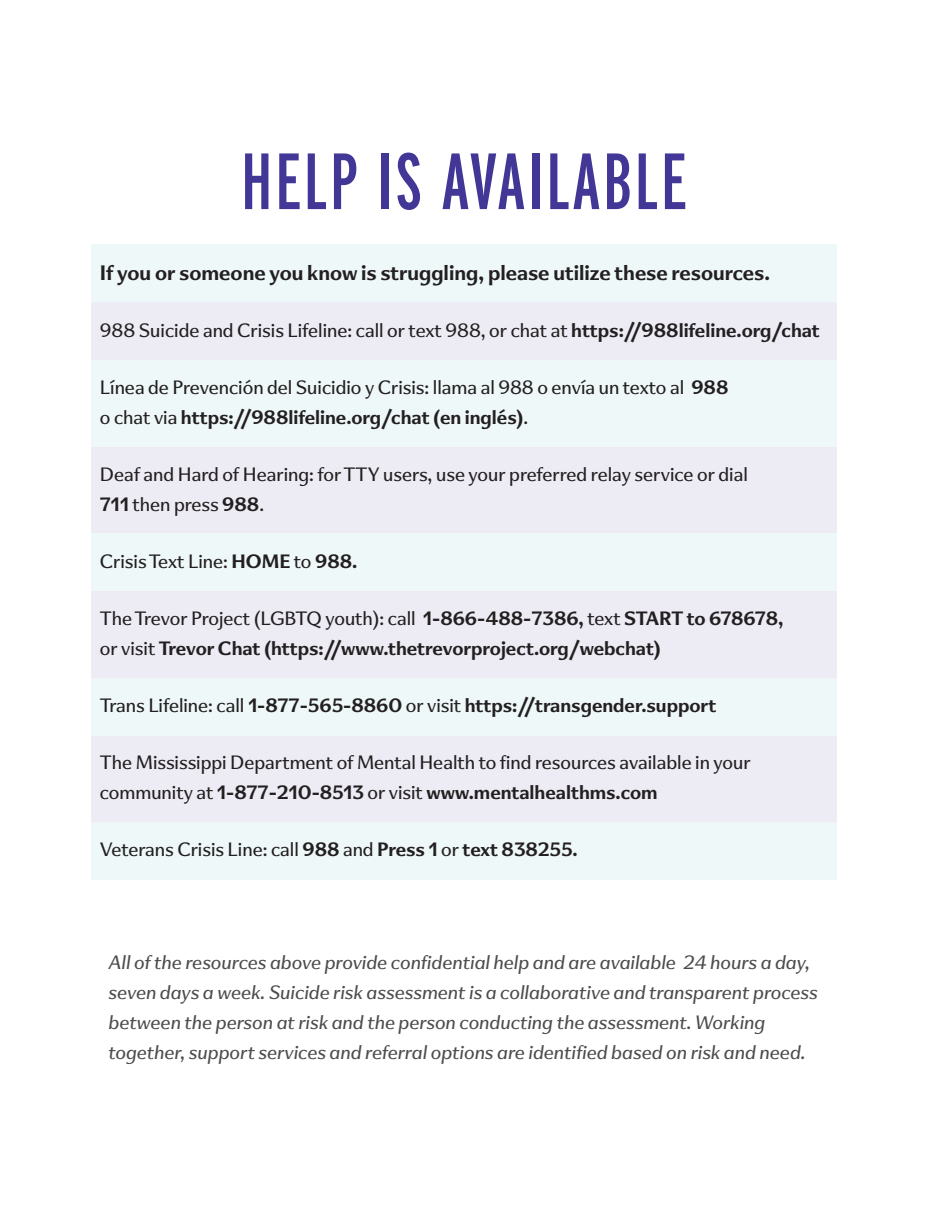
<style>
.page{position:relative;width:945px;height:1215px;background:#fff}
.page>*{position:absolute;margin:0;border:0;box-sizing:border-box;transform-origin:0 0}
.t1{font:79.5px "Interstate Compressed";letter-spacing:.025em;color:#423796}
.t2{font:700 19.5px "Super Blue";color:#231f20}
.t3{font:18px/30px "Super Blue";color:#231f20}
.t4{font:italic 18px/30px "Super Blue";color:#4b4c4d}
.t5{font:700 18px/30px "Super Blue";color:#231f20}
.s1{font-weight:700}
.s2{font-weight:400}
</style>
<div class="page">
<div style="left:91px;top:244px;width:745px;height:58px;background:#eef8f9"></div>
<div style="left:91px;top:302px;width:745px;height:58px;background:#edecf5"></div>
<div style="left:91px;top:447px;width:745px;height:86px;background:#edecf5"></div>
<div style="left:91px;top:591px;width:745px;height:87px;background:#edecf5"></div>
<div style="left:91px;top:735px;width:745px;height:87px;background:#edecf5"></div>
<div style="left:91px;top:360px;width:745px;height:87px;background:#eef8f9"></div>
<div style="left:91px;top:533px;width:745px;height:58px;background:#eef8f9"></div>
<div style="left:91px;top:678px;width:745px;height:57px;background:#eef8f9"></div>
<div style="left:91px;top:822px;width:745px;height:58px;background:#eef8f9"></div>
<h1 class="t1" style="left:241px;top:137px;width:448px">HELP IS AVAILABLE</h1>
<p class="t2" style="left:100px;top:259px;width:672px">If you or someone you know is struggling, please utilize these resources.</p>
<p class="t3" style="left:100px;top:315px;width:722px">988 Suicide and Crisis Lifeline: call or text 988, or chat at <span class="s1">https://988lifeline.org/chat</span></p>
<p class="t3" style="left:100px;top:372px;width:630px">Línea de Prevención del Suicidio y Crisis: llama al 988 o envía un texto al <span class="s1">988 </span>o chat via <span class="s1">https://988lifeline.org/chat (en inglés)</span>.</p>
<p class="t3" style="left:100px;top:459px;width:649px">Deaf and Hard of Hearing: for TTY users, use your preferred relay service or dial<br><span class="s1">711</span> then press <span class="s1">988</span>.</p>
<p class="t3" style="left:100px;top:546px;width:259px">Crisis Text Line: <span class="s1">HOME</span> to <span class="s1">988.</span></p>
<p class="t5" style="left:100px;top:603px;width:685px"><span class="s2">The Trevor Project (LGBTQ youth): call</span> 1-866-488-7386, <span class="s2">text</span> START to 678678, <span class="s2">or visit</span> Trevor Chat (https://www.thetrevorproject.org/webchat)</p>
<p class="t5" style="left:100px;top:690px;width:618px"><span class="s2">Trans Lifeline: call</span> 1-877-565-8860 <span class="s2">or visit</span> https://transgender.support</p>
<p class="t3" style="left:100px;top:747px;width:652px">The Mississippi Department of Mental Health to find resources available in your community at <span class="s1">1-877-210-8513</span> or visit <span class="s1">www.mentalhealthms.com</span></p>
<p class="t3" style="left:100px;top:834px;width:479px">Veterans Crisis Line: call <span class="s1">988</span> and <span class="s1">Press 1</span> or <span class="s1">text 838255.</span></p>
<p class="t4" style="left:109px;top:947px;width:711px">All of the resources above provide confidential help and are available 24 hours a day, seven days a week. Suicide risk assessment is a collaborative and transparent process between the person at risk and the person conducting the assessment. Working together, support services and referral options are identified based on risk and need.</p>
</div>
